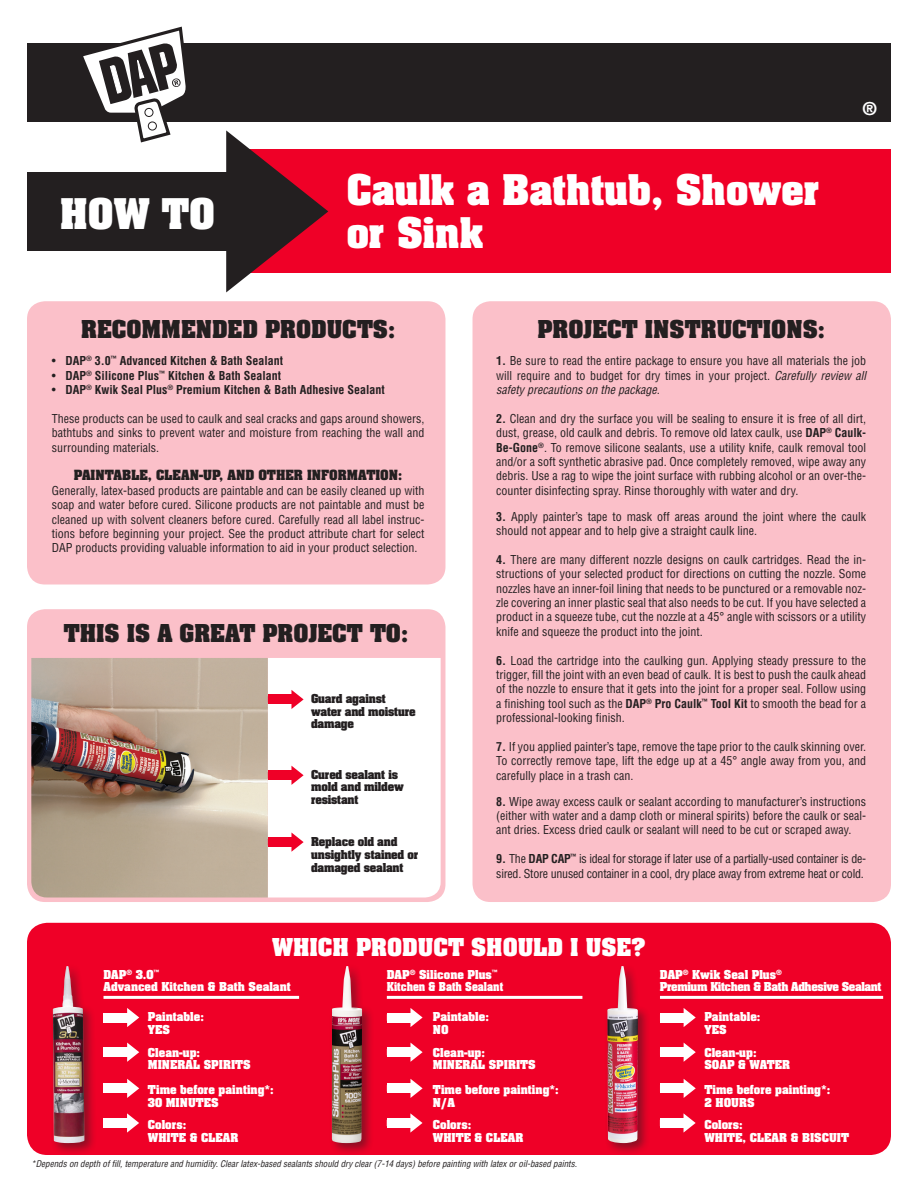
<style>
.page{position:relative;width:918px;height:1188px;background:#fff}
.page>*{position:absolute;margin:0;border:0;box-sizing:border-box;transform-origin:0 0}
.t1{font:700 36px/43.2px "Aachen";color:#fff}
.t2{font:700 21px "Aachen";color:#231f20}
.t3{font:700 21px "Aachen";color:#fff}
.t4{font:700 18px "Helvetica";color:#fff}
.t5{font:condensed 12px/14.4px "Helvetica";color:#231f20;text-align:justify}
.t6{font:condensed 12px/14.4px "Helvetica";letter-spacing:-.02em;color:#231f20}
.t7{font:700 condensed 12px "Helvetica";color:#231f20}
.t8{font:700 12px "Aachen";color:#231f20}
.t9{font:700 10.5px/12.6px "Aachen";color:#fff}
.t10{font:700 10.5px/12.6px "Aachen";letter-spacing:-.02em;color:#231f20}
.t11{font:700 10.5px/12.6px "Aachen";letter-spacing:-.04em;color:#fff}
.t12{font:italic condensed 9px "Helvetica";color:#231f20}
.s1{font-weight:400}
.s2{font-weight:700}
.s3{font-style:italic}
</style>
<div class="page">
<div style="left:244px;top:149px;width:647px;height:123px;background:#ef0027"></div>
<div style="left:27px;top:609px;width:419px;height:293px;background:#fbc0c9;border-radius:18px"></div>
<img style="left:31px;top:658px;width:237px;height:240px">
<div style="left:472px;top:301px;width:419px;height:601px;background:#fbc0c9;border-radius:18px"></div>
<div style="left:27px;top:301px;width:419px;height:284px;background:#fbc0c9;border-radius:18px"></div>
<div style="left:27px;top:44px;width:864px;height:78px;background:#231f20"></div>
<svg style="left:78px;top:29px;width:113px;height:101px"></svg>
<svg style="left:27px;top:130px;width:301px;height:162px"></svg>
<div style="left:29px;top:925px;width:860px;height:228px;background:#ef0027;border-radius:18px"></div>
<div style="left:27px;top:923px;width:864px;height:232px;border:4px solid #ef0027;border-radius:18px"></div>
<div style="left:268px;top:658px;width:173px;height:240px;background:#fff"></div>
<div style="left:49px;top:964px;width:48px;height:192px;background:#231f20;opacity:.5"></div>
<img style="left:53px;top:966px;width:31px;height:177px">
<div style="left:604px;top:963px;width:47px;height:193px;background:#231f20;opacity:.5"></div>
<img style="left:607px;top:966px;width:31px;height:177px">
<div style="left:328px;top:964px;width:47px;height:192px;background:#231f20;opacity:.5"></div>
<img style="left:332px;top:966px;width:30px;height:177px">
<svg style="left:104px;top:1008px;width:35px;height:19px"></svg>
<svg style="left:104px;top:1043px;width:35px;height:19px"></svg>
<svg style="left:104px;top:1079px;width:35px;height:19px"></svg>
<hr style="left:104px;top:996px;width:195px;height:3px;background:#fff">
<svg style="left:387px;top:1008px;width:36px;height:19px"></svg>
<svg style="left:387px;top:1043px;width:36px;height:19px"></svg>
<svg style="left:387px;top:1079px;width:36px;height:19px"></svg>
<hr style="left:387px;top:996px;width:195px;height:3px;background:#fff">
<svg style="left:660px;top:1008px;width:36px;height:19px"></svg>
<svg style="left:660px;top:1043px;width:36px;height:19px"></svg>
<svg style="left:660px;top:1079px;width:36px;height:19px"></svg>
<hr style="left:660px;top:996px;width:223px;height:3px;background:#fff">
<svg style="left:103px;top:1113px;width:36px;height:20px"></svg>
<svg style="left:387px;top:1113px;width:36px;height:20px"></svg>
<svg style="left:660px;top:1113px;width:36px;height:20px"></svg>
<p class="t1" style="left:60px;top:191px;width:157px">HOW TO</p>
<p class="t1" style="left:347px;top:168px;width:474px">Caulk a Bathtub, Shower or Sink</p>
<p class="t4" style="left:863px;top:97px;width:15px">®</p>
<p class="t2" style="left:81px;top:314px;width:316px">RECOMMENDED PRODUCTS:</p>
<p class="t2" style="left:537px;top:314px;width:289px">PROJECT INSTRUCTIONS:</p>
<p class="t7" style="left:52px;top:354px;width:233px"><span class="s1">•</span> DAP<sup>®</sup> 3.0<sup>™</sup> Advanced Kitchen &amp; Bath Sealant</p>
<p class="t7" style="left:52px;top:368px;width:231px"><span class="s1">•</span> DAP<sup>®</sup> Silicone Plus<sup>™</sup> Kitchen &amp; Bath Sealant</p>
<p class="t7" style="left:52px;top:382px;width:334px"><span class="s1">•</span> DAP<sup>®</sup> Kwik Seal Plus<sup>®</sup> Premium Kitchen &amp; Bath Adhesive Sealant</p>
<p class="t5" style="left:52px;top:411px;width:374px">These products can be used to caulk and seal cracks and gaps around showers, bathtubs and sinks to prevent water and moisture from reaching the wall and surrounding materials.</p>
<p class="t8" style="left:74px;top:467px;width:330px">PAINTABLE, CLEAN-UP, AND OTHER INFORMATION:</p>
<p class="t5" style="left:52px;top:483px;width:374px">Generally, latex-based products are paintable and can be easily cleaned up with soap and water before cured. Silicone products are not paintable and must be cleaned up with solvent cleaners before cured. Carefully read all label instruc&shy;tions before beginning your project. See the product attribute chart for select DAP products providing valuable information to aid in your product selection.</p>
<p class="t5" style="left:496px;top:353px;width:371px"><span class="s2">1.</span> Be sure to read the entire package to ensure you have all materials the job will require and to budget for dry times in your project. <span class="s3">Carefully review all safety precautions on the package.</span></p>
<p class="t5" style="left:496px;top:411px;width:371px"><span class="s2">2.</span> Clean and dry the surface you will be sealing to ensure it is free of all dirt, dust, grease, old caulk and debris. To remove old latex caulk, use <span class="s2">DAP</span><sup>®</sup> <span class="s2">Caulk-Be-Gone</span><sup>®</sup>. To remove silicone sealants, use a utility knife, caulk removal tool and/or a soft synthetic abrasive pad. Once completely removed, wipe away any debris. Use a rag to wipe the joint surface with rubbing alcohol or an over-the&shy;counter disinfecting spray. Rinse thoroughly with water and dry.</p>
<p class="t5" style="left:496px;top:509px;width:371px"><span class="s2">3.</span> Apply painter’s tape to mask off areas around the joint where the caulk should not appear and to help give a straight caulk line.</p>
<p class="t5" style="left:496px;top:552px;width:371px"><span class="s2">4.</span> There are many different nozzle designs on caulk cartridges. Read the in&shy;structions of your selected product for directions on cutting the nozzle. Some nozzles have an inner-foil lining that needs to be punctured or a removable noz&shy;zle covering an inner plastic seal that also needs to be cut. If you have selected a product in a squeeze tube, cut the nozzle at a 45° angle with scissors or a utility knife and squeeze the product into the joint.</p>
<p class="t5" style="left:496px;top:653px;width:371px"><span class="s2">6.</span> Load the cartridge into the caulking gun. Applying steady pressure to the trigger, fill the joint with an even bead of caulk. It is best to push the caulk ahead of the nozzle to ensure that it gets into the joint for a proper seal. Follow using a finishing tool such as the <span class="s2">DAP</span><sup>®</sup> <span class="s2">Pro Caulk</span><sup>™</sup> <span class="s2">Tool Kit</span> to smooth the bead for a professional-looking finish.</p>
<p class="t5" style="left:496px;top:739px;width:371px"><span class="s2">7.</span> If you applied painter’s tape, remove the tape prior to the caulk skinning over.<br>To correctly remove tape, lift the edge up at a 45° angle away from you, and carefully place in a trash can.</p>
<p class="t5" style="left:496px;top:794px;width:371px"><span class="s2">8.</span> Wipe away excess caulk or sealant according to manufacturer’s instructions (either with water and a damp cloth or mineral spirits) before the caulk or seal&shy;ant dries. Excess dried caulk or sealant will need to be cut or scraped away.</p>
<p class="t6" style="left:496px;top:851px;width:371px"><span class="s2">9.</span> The <span class="s2">DAP CAP</span><sup>™</sup> is ideal for storage if later use of a partially-used container is de&shy;sired. Store unused container in a cool, dry place away from extreme heat or cold.</p>
<p class="t2" style="left:64px;top:618px;width:346px">THIS IS A GREAT PROJECT TO:</p>
<p class="t10" style="left:311px;top:692px;width:106px">Guard against water and moisture damage</p>
<p class="t10" style="left:311px;top:768px;width:94px">Cured sealant is mold and mildew resistant</p>
<p class="t10" style="left:311px;top:835px;width:109px">Replace old and unsightly stained or damaged sealant</p>
<p class="t3" style="left:272px;top:932px;width:375px">WHICH PRODUCT SHOULD I USE?</p>
<p class="t9" style="left:104px;top:968px;width:189px">DAP<sup>®</sup> 3.0<sup>™<br></sup>Advanced Kitchen &amp; Bath Sealant</p>
<p class="t9" style="left:148px;top:1010px;width:58px">Paintable:</p>
<p class="t9" style="left:148px;top:1023px;width:24px">YES</p>
<p class="t9" style="left:148px;top:1046px;width:54px">Clean-up:</p>
<p class="t9" style="left:148px;top:1058px;width:104px">MINERAL SPIRITS</p>
<p class="t9" style="left:148px;top:1084px;width:127px">Time before painting*:</p>
<p class="t9" style="left:148px;top:1096px;width:72px">30 MINUTES</p>
<p class="t9" style="left:148px;top:1118px;width:40px">Colors:</p>
<p class="t9" style="left:148px;top:1131px;width:92px">WHITE &amp; CLEAR</p>
<p class="t9" style="left:387px;top:968px;width:118px">DAP<sup>®</sup> Silicone Plus<sup>™<br></sup>Kitchen &amp; Bath Sealant</p>
<p class="t9" style="left:433px;top:1010px;width:58px">Paintable:</p>
<p class="t9" style="left:433px;top:1023px;width:17px">NO</p>
<p class="t9" style="left:433px;top:1046px;width:54px">Clean-up:</p>
<p class="t9" style="left:433px;top:1058px;width:104px">MINERAL SPIRITS</p>
<p class="t9" style="left:433px;top:1084px;width:127px">Time before painting*:</p>
<p class="t9" style="left:433px;top:1096px;width:24px">N/A</p>
<p class="t9" style="left:433px;top:1118px;width:40px">Colors:</p>
<p class="t9" style="left:433px;top:1131px;width:92px">WHITE &amp; CLEAR</p>
<p class="t12" style="left:31px;top:1158px;width:547px">*Depends on depth of fill, temperature and humidity. Clear latex-based sealants should dry clear (7-14 days) before painting with latex or oil-based paints.</p>
<p class="t11" style="left:660px;top:968px;width:223px">DAP<sup>®</sup> Kwik Seal Plus<sup>®<br></sup>Premium Kitchen &amp; Bath Adhesive Sealant</p>
<p class="t9" style="left:704px;top:1010px;width:58px">Paintable:</p>
<p class="t9" style="left:704px;top:1023px;width:24px">YES</p>
<p class="t9" style="left:704px;top:1046px;width:54px">Clean-up:</p>
<p class="t9" style="left:704px;top:1058px;width:87px">SOAP &amp; WATER</p>
<p class="t9" style="left:704px;top:1084px;width:127px">Time before painting*:</p>
<p class="t9" style="left:704px;top:1096px;width:52px">2 HOURS</p>
<p class="t9" style="left:704px;top:1118px;width:40px">Colors:</p>
<p class="t9" style="left:704px;top:1131px;width:146px">WHITE, CLEAR &amp; BISCUIT</p>
</div>
